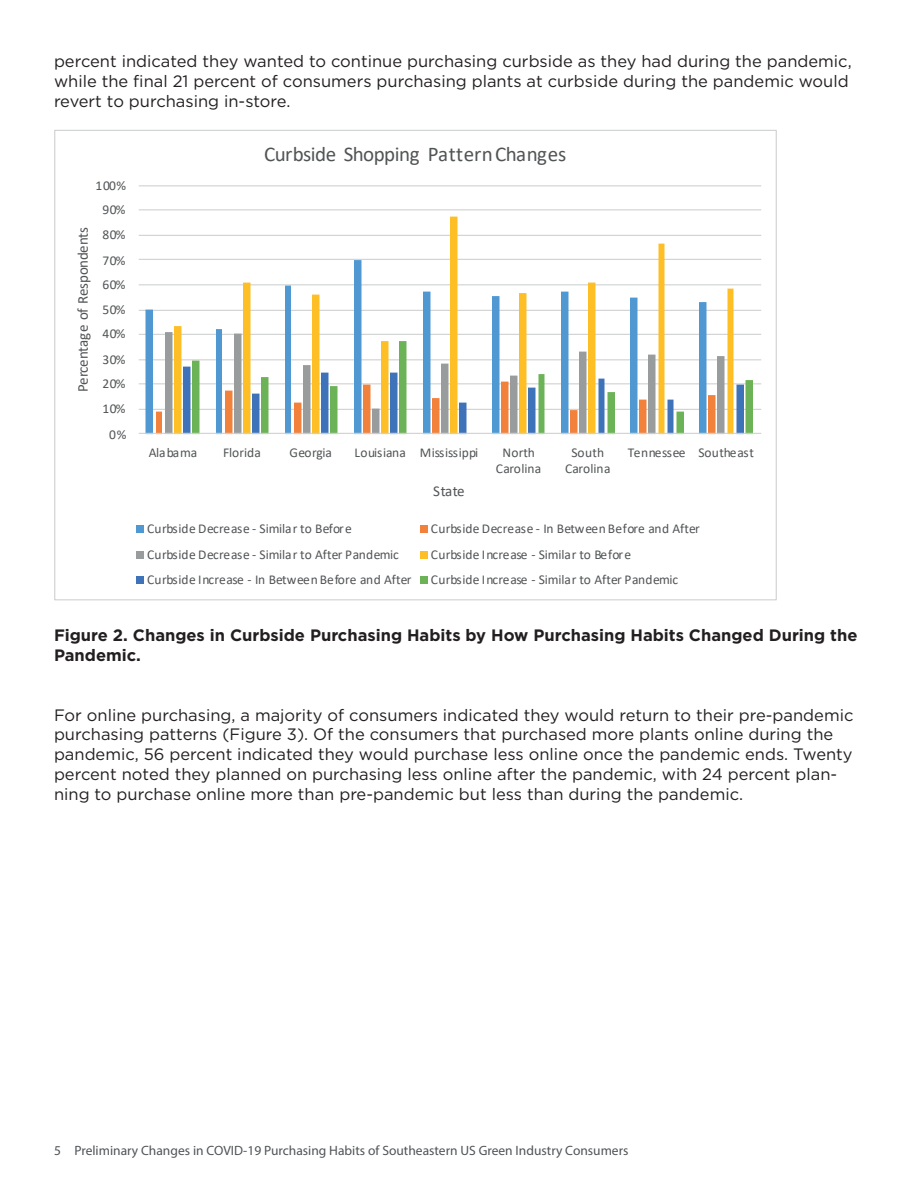
<style>
.page{position:relative;width:918px;height:1188px;background:#fff}
.page>*{position:absolute;margin:0;border:0;box-sizing:border-box;transform-origin:0 0}
.t1{font:21px "Calibri";letter-spacing:-.025em;color:#515455}
.t2{font:16.5px/19.8px "Gotham";color:#231f20}
.Figure_Table_caption{font:700 16.5px/19.8px "Gotham";color:#231f20}
.t3{font:15px "Calibri";letter-spacing:-.025em;color:#515455}
.t4{font:13.5px/16.5px "Calibri";color:#515455;text-align:center}
.t5{font:13.5px "Myriad Pro";color:#505457}
</style>
<div class="page">
<hr style="left:139px;top:409px;width:622px;height:1px;background:#cfd1d0">
<hr style="left:139px;top:383px;width:622px;height:1px;background:#cfd1d0">
<hr style="left:139px;top:359px;width:622px;height:1px;background:#cfd1d0">
<hr style="left:139px;top:334px;width:622px;height:1px;background:#cfd1d0">
<hr style="left:139px;top:310px;width:622px;height:1px;background:#cfd1d0">
<hr style="left:139px;top:284px;width:622px;height:1px;background:#cfd1d0">
<hr style="left:139px;top:259px;width:622px;height:1px;background:#cfd1d0">
<hr style="left:139px;top:235px;width:622px;height:1px;background:#cfd1d0">
<hr style="left:139px;top:209px;width:622px;height:1px;background:#cfd1d0">
<hr style="left:139px;top:185px;width:622px;height:1px;background:#cfd1d0">
<svg style="left:146px;top:284px;width:28px;height:149px"></svg>
<svg style="left:174px;top:217px;width:560px;height:150px"></svg>
<svg style="left:156px;top:367px;width:36px;height:66px"></svg>
<svg style="left:192px;top:341px;width:561px;height:92px"></svg>
<hr style="left:139px;top:433px;width:622px;height:1px;background:#cfd1d0">
<div style="left:136px;top:526px;width:8px;height:7px;background:#4f98d2"></div>
<div style="left:420px;top:526px;width:8px;height:7px;background:#f2813c"></div>
<div style="left:136px;top:551px;width:8px;height:8px;background:#999c9d"></div>
<div style="left:420px;top:551px;width:8px;height:8px;background:#fdbe26"></div>
<div style="left:136px;top:577px;width:8px;height:7px;background:#3e73b9"></div>
<div style="left:420px;top:577px;width:8px;height:7px;background:#6cb256"></div>
<p class="t2" style="left:54px;top:51px;width:799px">percent indicated they wanted to continue purchasing curbside as they had during the pandemic, while the final 21 percent of consumers purchasing plants at curbside during the pandemic would revert to purchasing in-store.</p>
<p class="t4" style="left:96px;top:177px;width:32px">100%</p>
<p class="t3" style="left:72px;top:392px;width:166px;rotate:-90deg">Percentage of Respondents</p>
<p class="t4" style="left:102px;top:201px;width:25px">90%</p>
<p class="t4" style="left:102px;top:226px;width:25px">80%</p>
<p class="t4" style="left:102px;top:252px;width:25px">70%</p>
<p class="t4" style="left:102px;top:276px;width:25px">60%</p>
<p class="t4" style="left:102px;top:301px;width:25px">50%</p>
<p class="t4" style="left:102px;top:325px;width:25px">40%</p>
<p class="t4" style="left:102px;top:351px;width:25px">30%</p>
<p class="t4" style="left:102px;top:375px;width:25px">20%</p>
<p class="t4" style="left:102px;top:400px;width:25px">10%</p>
<p class="t4" style="left:109px;top:426px;width:19px">0%</p>
<p class="t1" style="left:264px;top:140px;width:304px">Curbside Shopping Pattern Changes</p>
<p class="t4" style="left:149px;top:444px;width:50px">Alabama</p>
<p class="t4" style="left:223px;top:444px;width:39px">Florida</p>
<p class="t4" style="left:290px;top:444px;width:44px">Georgia</p>
<p class="t4" style="left:355px;top:444px;width:125px">Louisiana Mississippi</p>
<p class="t4" style="left:496px;top:444px;width:47px">North<br>Carolina</p>
<p class="t4" style="left:565px;top:444px;width:47px">South<br>Carolina</p>
<p class="t4" style="left:628px;top:444px;width:128px">Tennessee Southeast</p>
<p class="t3" style="left:433px;top:480px;width:33px">State</p>
<p class="t4" style="left:147px;top:520px;width:206px">Curbside Decrease - Similar to Before</p>
<p class="t4" style="left:431px;top:520px;width:270px">Curbside Decrease - In Between Before and After</p>
<p class="t4" style="left:147px;top:546px;width:253px">Curbside Decrease - Similar to After Pandemic</p>
<p class="t4" style="left:431px;top:546px;width:202px">Curbside Increase - Similar to Before</p>
<p class="t4" style="left:147px;top:571px;width:266px">Curbside Increase - In Between Before and After</p>
<p class="t4" style="left:431px;top:571px;width:249px">Curbside Increase - Similar to After Pandemic</p>
<p class="Figure_Table_caption" style="left:54px;top:626px;width:805px">Figure 2. Changes in Curbside Purchasing Habits by How Purchasing Habits Changed During the<br>Pandemic.</p>
<p class="t2" style="left:54px;top:705px;width:801px">For online purchasing, a majority of consumers indicated they would return to their pre-pandemic purchasing patterns (Figure 3). Of the consumers that purchased more plants online during the pandemic, 56 percent indicated they would purchase less online once the pandemic ends. Twenty percent noted they planned on purchasing less online after the pandemic, with 24 percent plan&shy;ning to purchase online more than pre-pandemic but less than during the pandemic.</p>
<p class="t5" style="left:54px;top:1142px;width:576px">5 Preliminary Changes in COVID-19 Purchasing Habits of Southeastern US Green Industry Consumers</p>
</div>
